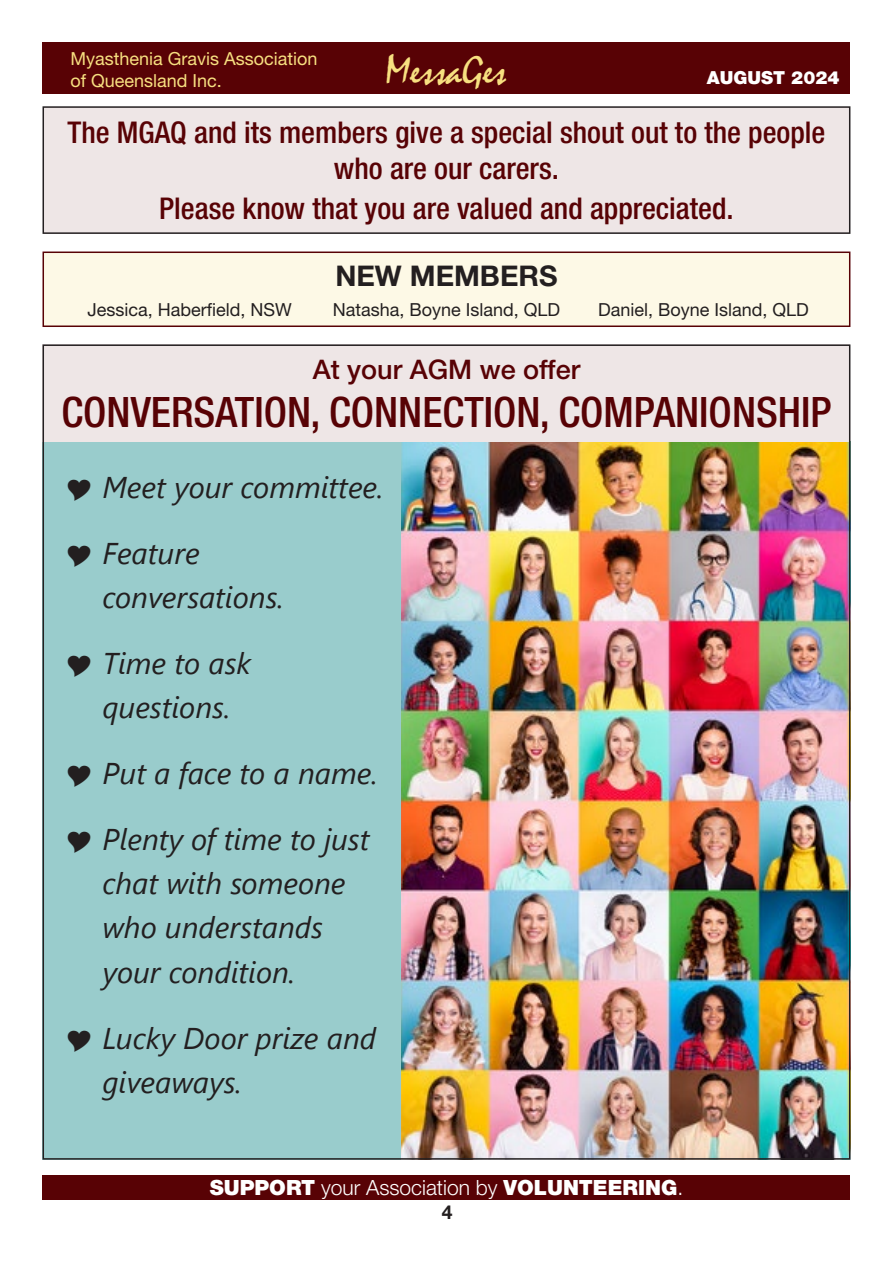
<style>
.page{position:relative;width:893px;height:1263px;background:#fff}
.page>*{position:absolute;margin:0;border:0;box-sizing:border-box;transform-origin:0 0}
.t1{font:500 condensed 42px "Helvetica Neue LT Std";color:#580205}
.t2{font:42px "Mistral";color:#f7e080}
.t3{font:italic 30px/65.7px "Segoe UI";color:#231f20}
.t4{font:500 condensed 30px/36px "Helvetica Neue LT Std";color:#580205;text-align:center}
.t5{font:700 28.5px "Helvetica Neue LT Std";color:#231f20}
.t6{font:500 27px "Helvetica Neue LT Std";color:#580205}
.t7{font:900 21px "Helvetica Neue LT Std";color:#fff}
.t8{font:700 19.2px "Helvetica Neue LT Std";color:#231f20}
.t9{font:18px "Helvetica Neue LT Std";color:#231f20}
.t10{font:18px/21.6px "Helvetica Neue LT Std";color:#f7e080}
.t11{font:900 18px "Helvetica Neue LT Std";color:#fff}
.s1{font-weight:300}
</style>
<div class="page">
<div style="left:43px;top:43px;width:807px;height:51px;background:#580205"></div>
<div style="left:43px;top:1175px;width:807px;height:25px;background:#580205"></div>
<div style="left:43px;top:252px;width:807px;height:74px;background:#fdf9e6"></div>
<div style="left:43px;top:251px;width:807px;height:76px;border:2px solid #580205"></div>
<div style="left:43px;top:107px;width:807px;height:126px;background:#eee6e6"></div>
<div style="left:43px;top:106px;width:807px;height:128px;border:2px solid #231f20"></div>
<img style="left:42px;top:344px;width:809px;height:816px">
<svg style="left:68px;top:479px;width:22px;height:22px"></svg>
<svg style="left:68px;top:545px;width:22px;height:22px"></svg>
<svg style="left:68px;top:655px;width:22px;height:22px"></svg>
<svg style="left:68px;top:765px;width:22px;height:22px"></svg>
<svg style="left:68px;top:831px;width:22px;height:21px"></svg>
<svg style="left:68px;top:1030px;width:22px;height:21px"></svg>
<p class="t10" style="left:70px;top:48px;width:249px">Myasthenia Gravis Association of Queensland Inc.</p>
<h1 class="t2" style="left:386px;top:46px;width:122px">MessaGes</h1>
<p class="t11" style="left:707px;top:67px;width:134px">AUGUST 2024</p>
<p class="t4" style="left:68px;top:114px;width:759px">The MGAQ and its members give a special shout out to the people who are our carers.</p>
<p class="t4" style="left:159px;top:190px;width:576px">Please know that you are valued and appreciated.</p>
<p class="t5" style="left:335px;top:258px;width:224px">NEW MEMBERS</p>
<p class="t9" style="left:87px;top:298px;width:206px">Jessica, Haberfield, NSW</p>
<p class="t9" style="left:333px;top:298px;width:229px">Natasha, Boyne Island, QLD</p>
<p class="t9" style="left:598px;top:298px;width:212px">Daniel, Boyne Island, QLD</p>
<p class="t6" style="left:313px;top:353px;width:269px">At your AGM we offer</p>
<h1 class="t1" style="left:61px;top:387px;width:772px">CONVERSATION, CONNECTION, COMPANIONSHIP</h1>
<p class="t3" style="left:102px;top:450px;width:283px">Meet your committee.<br>Feature</p>
<p class="t3" style="left:102px;top:560px;width:183px">conversations.<br>Time to ask</p>
<p class="t3" style="left:102px;top:670px;width:277px">questions.<br>Put a face to a name.<br>Plenty of time to just</p>
<p class="t3" style="left:102px;top:856px;width:245px;line-height:44.4px">chat with someone who understands your condition.</p>
<p class="t3" style="left:102px;top:1011px;width:275px;line-height:44.4px">Lucky Door prize and giveaways.</p>
<p class="t7" style="left:210px;top:1175px;width:475px">SUPPORT <span class="s1">your Association by</span> VOLUNTEERING<span class="s1">.</span></p>
<p class="t8" style="left:442px;top:1201px;width:12px">4</p>
</div>
